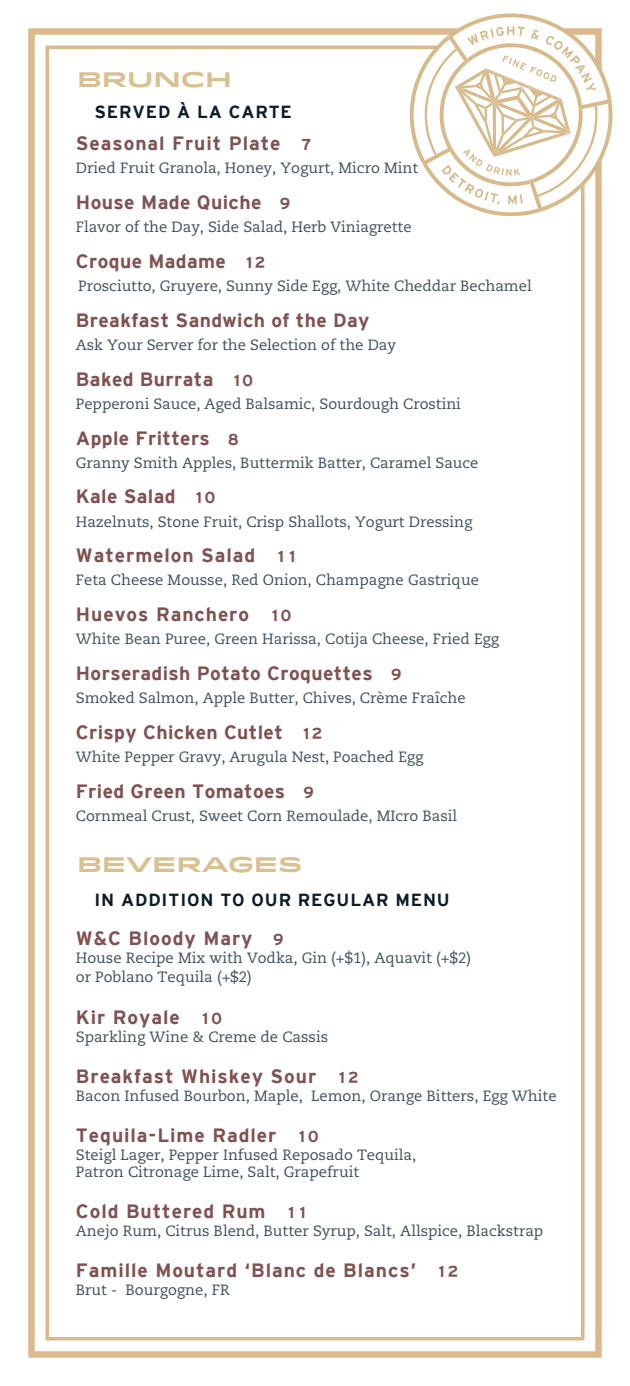
<style>
.page{position:relative;width:630px;height:1386px;background:#fff}
.page>*{position:absolute;margin:0;border:0;box-sizing:border-box;transform-origin:0 0}
.t1{font:700 21px "Idlewild";color:#d9c091}
.t2{font:700 19.25px "Interstate";letter-spacing:.05em;color:#805150}
.t3{font:700 19.25px "Interstate";letter-spacing:.02em;color:#805150}
.t4{font:700 17.5px "Interstate";letter-spacing:.05em;color:#0b1c29}
.t5{font:14.88px/19.2px "Caecilia LT Std";color:#3f4f5b}
.s1{font-size:15.75px}
</style>
<div class="page">
<div style="left:46px;top:46px;width:538px;height:1294px;border:4px solid #dbb98d"></div>
<div style="left:28px;top:28px;width:574px;height:1330px;border:6px solid #dbb98d"></div>
<svg style="left:405px;top:13px;width:208px;height:205px"></svg>
<h1 class="t1" style="left:77px;top:64px;width:156px">BRUNCH</h1>
<p class="t4" style="left:94px;top:102px;width:199px">SERVED À LA CARTE</p>
<p class="t2" style="left:76px;top:133px;width:237px">Seasonal Fruit Plate <span class="s1">7</span></p>
<p class="t5" style="left:76px;top:159px;width:344px">Dried Fruit Granola, Honey, Yogurt, Micro Mint</p>
<p class="t3" style="left:76px;top:192px;width:216px">House Made Quiche <span class="s1">9</span></p>
<p class="t5" style="left:76px;top:218px;width:337px">Flavor of the Day, Side Salad, Herb Viniagrette</p>
<p class="t3" style="left:76px;top:251px;width:191px">Croque Madame <span class="s1">12</span></p>
<p class="t5" style="left:78px;top:277px;width:455px">Prosciutto, Gruyere, Sunny Side Egg, White Cheddar Bechamel</p>
<p class="t3" style="left:76px;top:309px;width:295px">Breakfast Sandwich of the Day</p>
<p class="t5" style="left:76px;top:336px;width:322px">Ask Your Server for the Selection of the Day</p>
<p class="t3" style="left:76px;top:368px;width:179px">Baked Burrata <span class="s1">10</span></p>
<p class="t5" style="left:76px;top:394px;width:387px">Pepperoni Sauce, Aged Balsamic, Sourdough Crostini</p>
<p class="t3" style="left:76px;top:427px;width:164px">Apple Fritters <span class="s1">8</span></p>
<p class="t5" style="left:76px;top:453px;width:404px">Granny Smith Apples, Buttermik Batter, Caramel Sauce</p>
<p class="t3" style="left:76px;top:486px;width:141px">Kale Salad <span class="s1">10</span></p>
<p class="t5" style="left:76px;top:512px;width:398px">Hazelnuts, Stone Fruit, Crisp Shallots, Yogurt Dressing</p>
<p class="t2" style="left:76px;top:545px;width:223px">Watermelon Salad <span class="s1">11</span></p>
<p class="t5" style="left:76px;top:571px;width:405px">Feta Cheese Mousse, Red Onion, Champagne Gastrique</p>
<p class="t2" style="left:76px;top:604px;width:217px">Huevos Ranchero <span class="s1">10</span></p>
<p class="t5" style="left:76px;top:630px;width:425px">White Bean Puree, Green Harissa, Cotija Cheese, Fried Egg</p>
<p class="t3" style="left:76px;top:663px;width:327px">Horseradish Potato Croquettes <span class="s1">9</span></p>
<p class="t5" style="left:76px;top:689px;width:391px">Smoked Salmon, Apple Butter, Chives, Crème Fraîche</p>
<p class="t3" style="left:76px;top:721px;width:248px">Crispy Chicken Cutlet <span class="s1">12</span></p>
<p class="t5" style="left:76px;top:747px;width:349px">White Pepper Gravy, Arugula Nest, Poached Egg</p>
<p class="t3" style="left:76px;top:780px;width:240px">Fried Green Tomatoes <span class="s1">9</span></p>
<p class="t5" style="left:76px;top:806px;width:383px">Cornmeal Crust, Sweet Corn Remoulade, MIcro Basil</p>
<h1 class="t1" style="left:77px;top:849px;width:227px">BEVERAGES</h1>
<p class="t4" style="left:94px;top:890px;width:357px">IN ADDITION TO OUR REGULAR MENU</p>
<p class="t2" style="left:76px;top:927px;width:209px">W&amp;C Bloody Mary <span class="s1">9</span></p>
<p class="t5" style="left:76px;top:948px;width:397px">House Recipe Mix with Vodka, Gin (+$1), Aquavit (+$2) or Poblano Tequila (+$2)</p>
<p class="t2" style="left:76px;top:1007px;width:148px">Kir Royale <span class="s1">10</span></p>
<p class="t5" style="left:76px;top:1027px;width:254px">Sparkling Wine &amp; Creme de Cassis</p>
<p class="t2" style="left:76px;top:1065px;width:284px">Breakfast Whiskey Sour <span class="s1">12</span></p>
<p class="t5" style="left:76px;top:1086px;width:482px">Bacon Infused Bourbon, Maple, Lemon, Orange Bitters, Egg White</p>
<p class="t2" style="left:76px;top:1124px;width:244px">Tequila-Lime Radler <span class="s1">10</span></p>
<p class="t5" style="left:76px;top:1146px;width:342px;line-height:17.8px">Steigl Lager, Pepper Infused Reposado Tequila,<br>Patron Citronage Lime, Salt, Grapefruit</p>
<p class="t2" style="left:76px;top:1201px;width:233px">Cold Buttered Rum <span class="s1">11</span></p>
<p class="t5" style="left:76px;top:1222px;width:469px">Anejo Rum, Citrus Blend, Butter Syrup, Salt, Allspice, Blackstrap</p>
<p class="t2" style="left:76px;top:1260px;width:384px">Famille Moutard ‘Blanc de Blancs’ <span class="s1">12</span></p>
<p class="t5" style="left:76px;top:1280px;width:155px">Brut - Bourgogne, FR</p>
</div>
